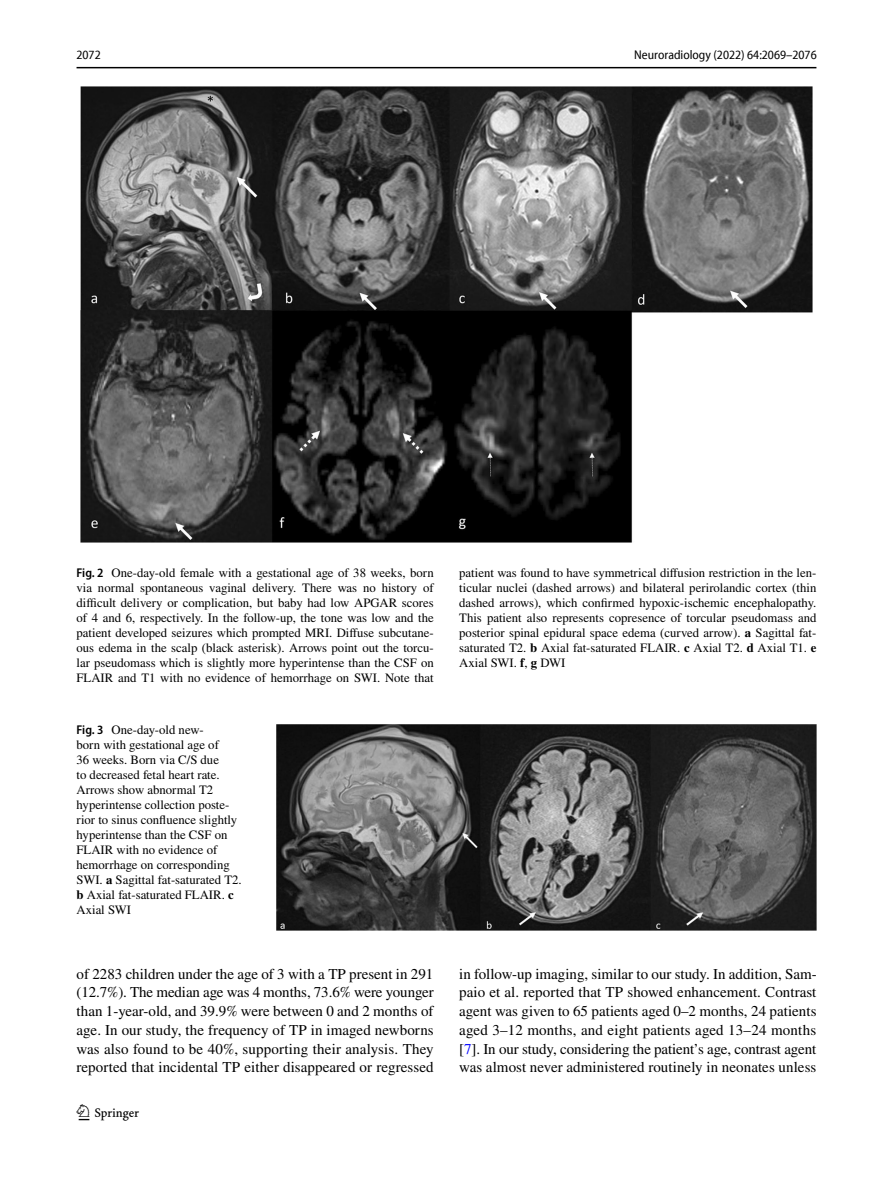
<style>
.page{position:relative;width:893px;height:1187px;background:#fff}
.page>*{position:absolute;margin:0;border:0;box-sizing:border-box;transform-origin:0 0}
.t1{font:22.5px "Springnew Regular 2";color:#000}
.t2{font:15px/18.8px "STIX";letter-spacing:.005em;color:#000;text-align:justify}
.t3{font:12.75px/15px "STIX";color:#000;text-align:justify}
.t4{font:semi-condensed 12.75px "Myriad Pro Unic";color:#000}
.s1{font-family:"Myriad Pro";font-weight:600;font-stretch:semi-condensed}
.s2{font-weight:700}
.s3{color:#00f}
</style>
<div class="page">
<hr style="left:77px;top:67px;width:739px;height:1px;background:#000">
<img style="left:81px;top:87px;width:731px;height:455px">
<img style="left:276px;top:724px;width:540px;height:206px">
<p class="t4" style="left:77px;top:50px;width:26px">2072</p>
<p class="t4" style="left:634px;top:50px;width:184px">Neuroradiology (2022) 64:2069–2076</p>
<p class="t3" style="left:77px;top:566px;width:359px"><span class="s1">Fig. 2</span> One-day-old female with a gestational age of 38 weeks, born via normal spontaneous vaginal delivery. There was no history of difficult delivery or complication, but baby had low APGAR scores of 4 and 6, respectively. In the follow-up, the tone was low and the patient developed seizures which prompted MRI. Diffuse subcutane&shy;ous edema in the scalp (black asterisk). Arrows point out the torcu&shy;lar pseudomass which is slightly more hyperintense than the CSF on FLAIR and T1 with no evidence of hemorrhage on SWI. Note that</p>
<p class="t3" style="left:459px;top:566px;width:359px">patient was found to have symmetrical diffusion restriction in the len&shy;ticular nuclei (dashed arrows) and bilateral perirolandic cortex (thin dashed arrows), which confirmed hypoxic-ischemic encephalopathy.<br>This patient also represents copresence of torcular pseudomass and posterior spinal epidural space edema (curved arrow). <span class="s2">a</span> Sagittal fat&shy;saturated T2. <span class="s2">b</span> Axial fat-saturated FLAIR. <span class="s2">c</span> Axial T2. <span class="s2">d</span> Axial T1. <span class="s2">e </span>Axial SWI. <span class="s2">f</span>, <span class="s2">g</span> DWI</p>
<p class="t3" style="left:77px;top:723px;width:167px;text-align:left"><span class="s1">Fig. 3</span> One-day-old new-<br>born with gestational age of<br>36 weeks. Born via C/S due<br>to decreased fetal heart rate.<br>Arrows show abnormal T2 hyperintense collection poste&shy;rior to sinus confluence slightly hyperintense than the CSF on<br>FLAIR with no evidence of hemorrhage on corresponding<br>SWI. <span class="s2">a</span> Sagittal fat-saturated T2. <span class="s2">b</span> Axial fat-saturated FLAIR. <span class="s2">c<br></span>Axial SWI</p>
<p class="t2" style="left:77px;top:965px;width:359px">of 2283 children under the age of 3 with a TP present in 291 (12.7%). The median age was 4 months, 73.6% were younger than 1-year-old, and 39.9% were between 0 and 2 months of age. In our study, the frequency of TP in imaged newborns was also found to be 40%, supporting their analysis. They reported that incidental TP either disappeared or regressed</p>
<p class="t2" style="left:459px;top:965px;width:359px">in follow-up imaging, similar to our study. In addition, Sam&shy;paio et al. reported that TP showed enhancement. Contrast agent was given to 65 patients aged 0–2 months, 24 patients aged 3–12 months, and eight patients aged 13–24 months [<span class="s3">7</span>]. In our study, considering the patient’s age, contrast agent was almost never administered routinely in neonates unless</p>
<h1 class="t1" style="left:79px;top:1104px;width:62px">1 3</h1>
</div>
